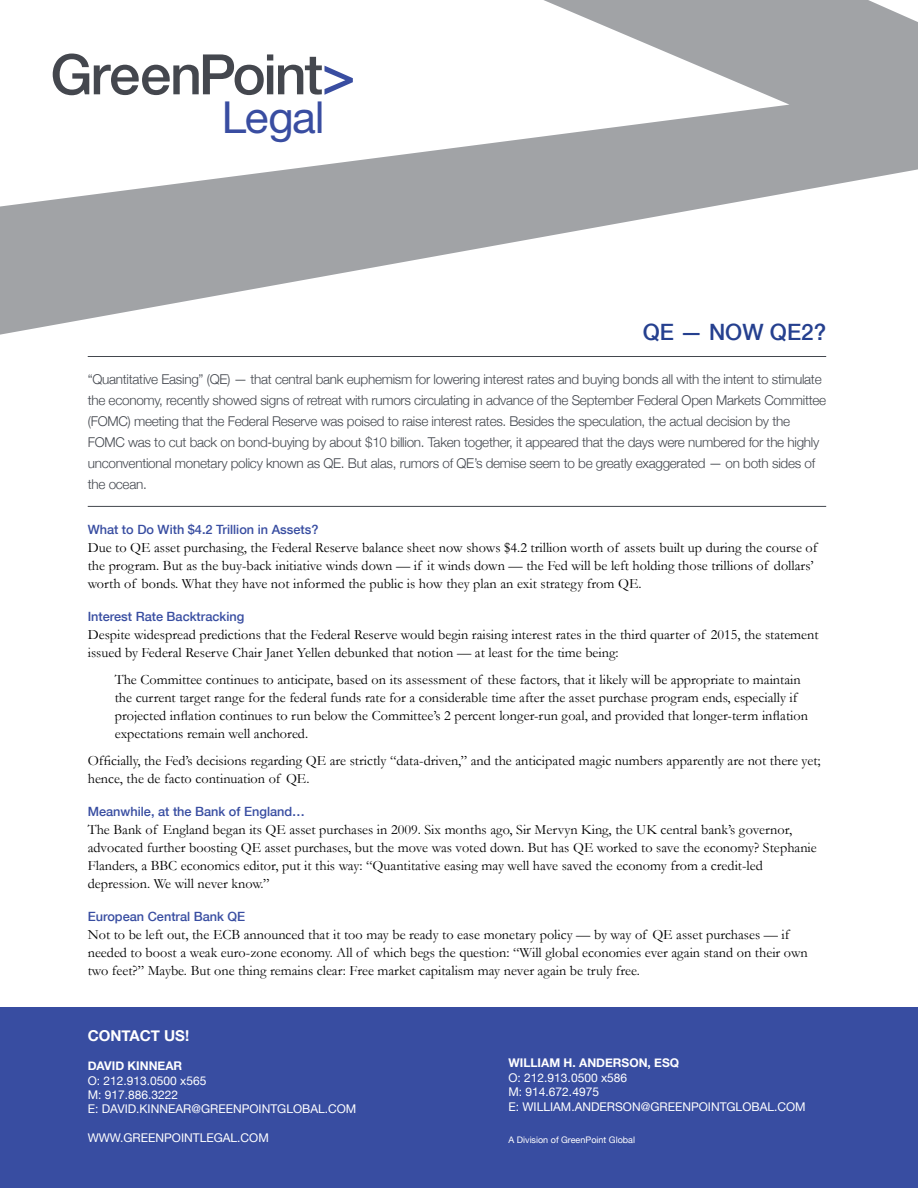
<style>
.page{position:relative;width:918px;height:1188px;background:#fff}
.page>*{position:absolute;margin:0;border:0;box-sizing:border-box;transform-origin:0 0}
.t1{font:500 55.8px "Helvetica Neue";letter-spacing:-.04em;color:#44474e}
.t2{font:44.25px "Helvetica Neue";letter-spacing:-.03em;color:#394da1}
.t3{font:500 22.5px "Helvetica Neue";color:#25408f}
.t4{font:700 15px "Helvetica Neue";color:#fff}
.t5{font:14.25px/18px "Garamond";color:#000}
.t6{font:300 13.5px/21px "Helvetica Neue";letter-spacing:-.02em;color:#43474e}
.t7{font:500 12.75px "Helvetica Neue";color:#384da1}
.t8{font:12px/14.4px "Helvetica Neue";color:#fff}
.t9{font:700 12px "Helvetica Neue";color:#fff}
.t10{font:9px "Helvetica Neue";color:#fff}
.s1{color:#394da1}
</style>
<div class="page">
<div style="left:0;top:1007px;width:918px;height:181px;background:#384da1"></div>
<svg style="left:0;top:0;width:918px;height:357px"></svg>
<hr style="left:88px;top:506px;width:738px;height:1px;background:#43474e">
<hr style="left:88px;top:356px;width:738px;height:1px;background:#43474e">
<h1 class="t1" style="left:50px;top:30px;width:307px">GreenPoint<span class="s1">&gt;</span></h1>
<h2 class="t2" style="left:222px;top:80px;width:104px">LEGAL</h2>
<h3 class="t3" style="left:643px;top:314px;width:185px">QE — NOW QE2?</h3>
<p class="t6" style="left:88px;top:368px;width:740px">“Quantitative Easing” (QE) — that central bank euphemism for lowering interest rates and buying bonds all with the intent to stimulate the economy, recently showed signs of retreat with rumors circulating in advance of the September Federal Open Markets Committee (FOMC) meeting that the Federal Reserve was poised to raise interest rates. Besides the speculation, the actual decision by the FOMC was to cut back on bond-buying by about $10 billion. Taken together, it appeared that the days were numbered for the highly unconventional monetary policy known as QE. But alas, rumors of QE’s demise seem to be greatly exaggerated — on both sides of the ocean.</p>
<p class="t7" style="left:88px;top:519px;width:232px">What to Do With $4.2 Trillion in Assets?</p>
<p class="t5" style="left:88px;top:538px;width:731px">Due to QE asset purchasing, the Federal Reserve balance sheet now shows $4.2 trillion worth of assets built up during the course of the program. But as the buy-back initiative winds down — if it winds down — the Fed will be left holding those trillions of dollars’ worth of bonds. What they have not informed the public is how they plan an exit strategy from QE.</p>
<p class="t7" style="left:88px;top:606px;width:158px">Interest Rate Backtracking</p>
<p class="t5" style="left:88px;top:625px;width:732px">Despite widespread predictions that the Federal Reserve would begin raising interest rates in the third quarter of 2015, the statement issued by Federal Reserve Chair Janet Yellen debunked that notion — at least for the time being:</p>
<p class="t5" style="left:115px;top:670px;width:695px">The Committee continues to anticipate, based on its assessment of these factors, that it likely will be appropriate to maintain the current target range for the federal funds rate for a considerable time after the asset purchase program ends, especially if projected inflation continues to run below the Committee’s 2 percent longer-run goal, and provided that longer-term inflation expectations remain well anchored.</p>
<p class="t5" style="left:88px;top:751px;width:734px">Officially, the Fed’s decisions regarding QE are strictly “data-driven,” and the anticipated magic numbers apparently are not there yet; hence, the de facto continuation of QE.</p>
<p class="t7" style="left:88px;top:801px;width:219px">Meanwhile, at the Bank of England…</p>
<p class="t5" style="left:88px;top:820px;width:731px">The Bank of England began its QE asset purchases in 2009. Six months ago, Sir Mervyn King, the UK central bank’s governor, advocated further boosting QE asset purchases, but the move was voted down. But has QE worked to save the economy? Stephanie Flanders, a BBC economics editor, put it this way: “Quantitative easing may well have saved the economy from a credit-led depression. We will never know.”</p>
<p class="t7" style="left:88px;top:906px;width:159px">European Central Bank QE</p>
<p class="t5" style="left:88px;top:925px;width:722px">Not to be left out, the ECB announced that it too may be ready to ease monetary policy — by way of QE asset purchases — if needed to boost a weak euro-zone economy. All of which begs the question: “Will global economies ever again stand on their own two feet?” Maybe. But one thing remains clear: Free market capitalism may never again be truly free.</p>
<p class="t4" style="left:88px;top:1024px;width:103px">CONTACT US!</p>
<p class="t9" style="left:88px;top:1057px;width:96px">DAVID KINNEAR</p>
<p class="t8" style="left:88px;top:1074px;width:260px">O: 212.913.0500 X565<br>M: 917.886.3222<br>E: DAVID.KINNEAR@GREENPOINTGLOBAL.COM</p>
<p class="t8" style="left:88px;top:1131px;width:172px">WWW.GREE NPOINTLEGAL.COM</p>
<p class="t9" style="left:509px;top:1054px;width:172px">WILLIAM H. ANDERSON, ESQ</p>
<p class="t8" style="left:509px;top:1071px;width:120px">O: 212.913.0500 X586<br>M: 914.672.4975<br>E: WILLIA</p>
<p class="t8" style="left:561px;top:1100px;width:23px">M.AND</p>
<p class="t8" style="left:600px;top:1100px;width:116px">ERSON@GREENPOINTGL</p>
<p class="t8" style="left:742px;top:1100px;width:18px">OBAL</p>
<p class="t8" style="left:774px;top:1100px;width:33px">.COM</p>
<p class="t10" style="left:508px;top:1133px;width:128px">A DIVISION OF GREENPOINT GLOBAL</p>
</div>
